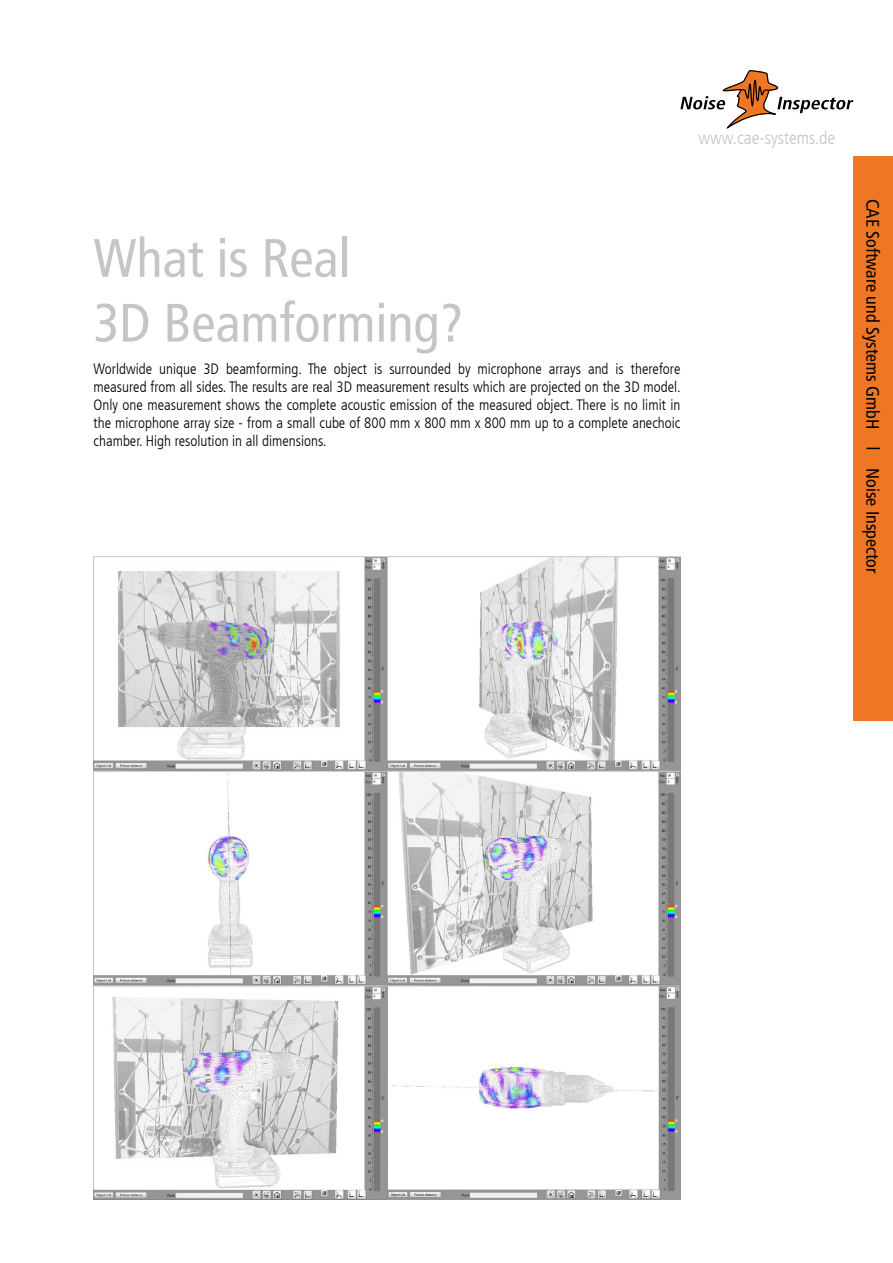
<style>
.page{position:relative;width:893px;height:1263px;background:#fff}
.page>*{position:absolute;margin:0;border:0;box-sizing:border-box;transform-origin:0 0}
.t1{font:condensed 54px/64.8px "Frutiger";color:#c3c5c8}
.t2{font:condensed 18px "Frutiger";color:#000}
.t3{font:300 condensed 18px "Frutiger";color:#c3c5c8}
.t4{font:300 condensed 15px/18px "Frutiger";color:#000;text-align:justify}
</style>
<div class="page">
<div style="left:853px;top:156px;width:40px;height:564px;background:#ef7622"></div>
<svg style="left:680px;top:70px;width:173px;height:58px"></svg>
<svg style="left:866px;top:448px;width:14px;height:1px"></svg>
<img style="left:94px;top:557px;width:586px;height:642px">
<p class="t3" style="left:699px;top:128px;width:138px">www.cae-systems.de</p>
<h1 class="t1" style="left:94px;top:226px;width:371px">What is Real<br>3D Beamforming?</h1>
<p class="t4" style="left:94px;top:360px;width:589px">Worldwide unique 3D beamforming. The object is surrounded by microphone arrays and is therefore measured from all sides. The results are real 3D measurement results which are projected on the 3D model.<br>Only one measurement shows the complete acoustic emission of the measured object. There is no limit in the microphone array size - from a small cube of 800 mm x 800 mm x 800 mm up to a complete anechoic chamber. High resolution in all dimensions.</p>
<p class="t2" style="left:883px;top:199px;width:232px;rotate:90deg">CAE Software und Systems GmbH</p>
<p class="t2" style="left:883px;top:468px;width:107px;rotate:90deg">Noise Inspector</p>
</div>
